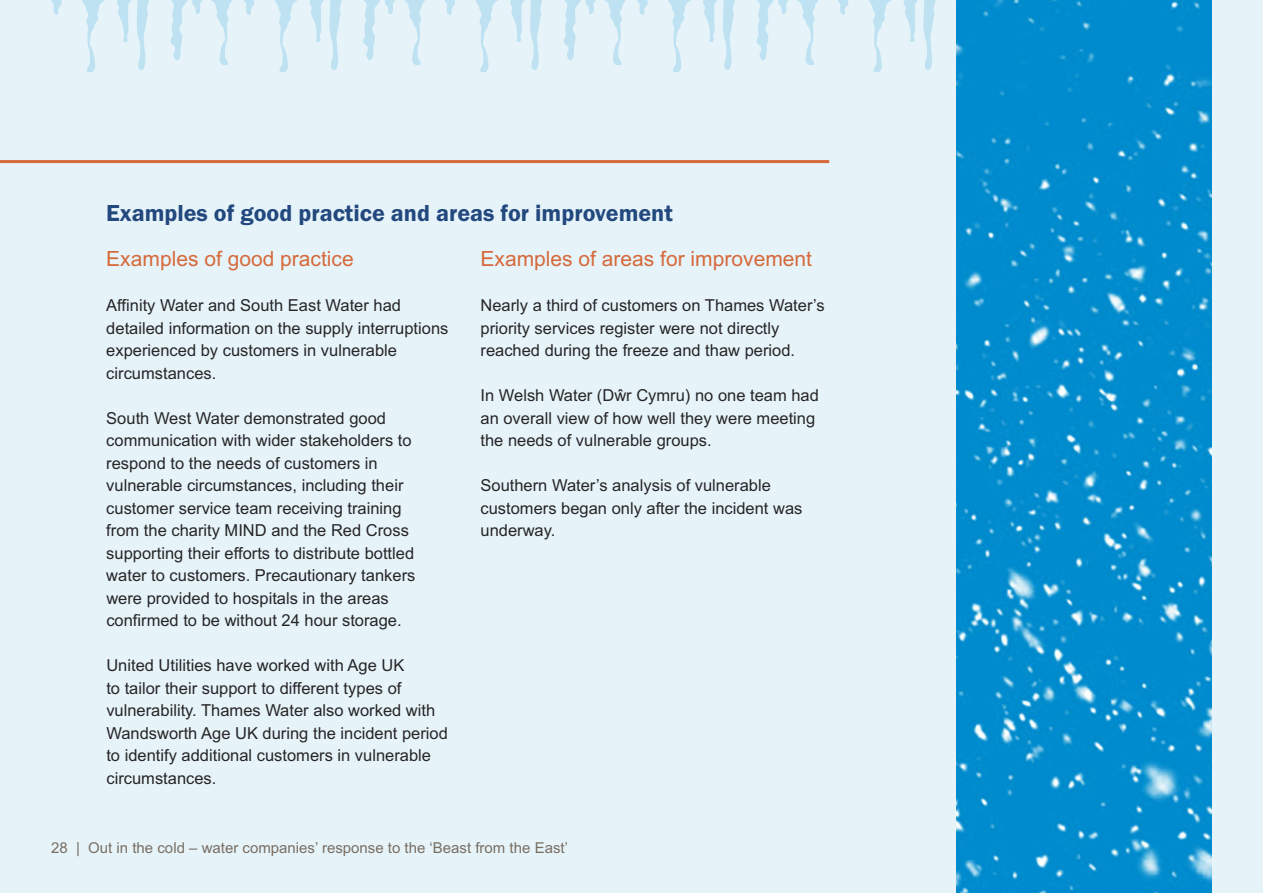
<style>
.page{position:relative;width:1263px;height:893px;background:#e6f4fa}
.page>*{position:absolute;margin:0;border:0;box-sizing:border-box;transform-origin:0 0}
.t1{font:600 24px "Franklin Gothic";color:#22487e}
.t2{font:21px "Arial";color:#d6693b}
.t3{font:16.5px/22.5px "Arial";color:#272526}
.t4{font:15px "Arial";color:#796e62}
</style>
<div class="page">
<svg style="left:51px;top:0;width:374px;height:73px"></svg>
<svg style="left:444px;top:0;width:375px;height:73px"></svg>
<svg style="left:838px;top:0;width:119px;height:74px"></svg>
<hr style="left:0;top:160px;width:829px;height:3px;background:#d6693b">
<img style="left:957px;top:0;width:255px;height:893px">
<h1 class="t1" style="left:106px;top:199px;width:568px">Examples of good practice and areas for improvement</h1>
<p class="t2" style="left:106px;top:247px;width:249px">Examples of good practice</p>
<p class="t3" style="left:106px;top:294px;width:344px">Affinity Water and South East Water had detailed information on the supply interruptions experienced by customers in vulnerable circumstances.</p>
<p class="t3" style="left:106px;top:407px;width:311px">South West Water demonstrated good communication with wider stakeholders to respond to the needs of customers in vulnerable circumstances, including their customer service team receiving training from the charity MIND and the Red Cross supporting their efforts to distribute bottled water to customers. Precautionary tankers were provided to hospitals in the areas confirmed to be without 24 hour storage.</p>
<p class="t3" style="left:106px;top:654px;width:343px">United Utilities have worked with Age UK<br>to tailor their support to different types of vulnerability. Thames Water also worked with Wandsworth Age UK during the incident period to identify additional customers in vulnerable circumstances.</p>
<p class="t2" style="left:480px;top:247px;width:333px">Examples of areas for improvement</p>
<p class="t3" style="left:480px;top:294px;width:346px">Nearly a third of customers on Thames Water’s priority services register were not directly reached during the freeze and thaw period.</p>
<p class="t3" style="left:480px;top:384px;width:340px">In Welsh Water (Dŵr Cymru) no one team had an overall view of how well they were meeting the needs of vulnerable groups.</p>
<p class="t3" style="left:480px;top:474px;width:323px">Southern Water’s analysis of vulnerable customers began only after the incident was underway.</p>
<p class="t4" style="left:51px;top:839px;width:518px">28 | Out in the cold – water companies’ response to the ‘Beast from the East’</p>
</div>
